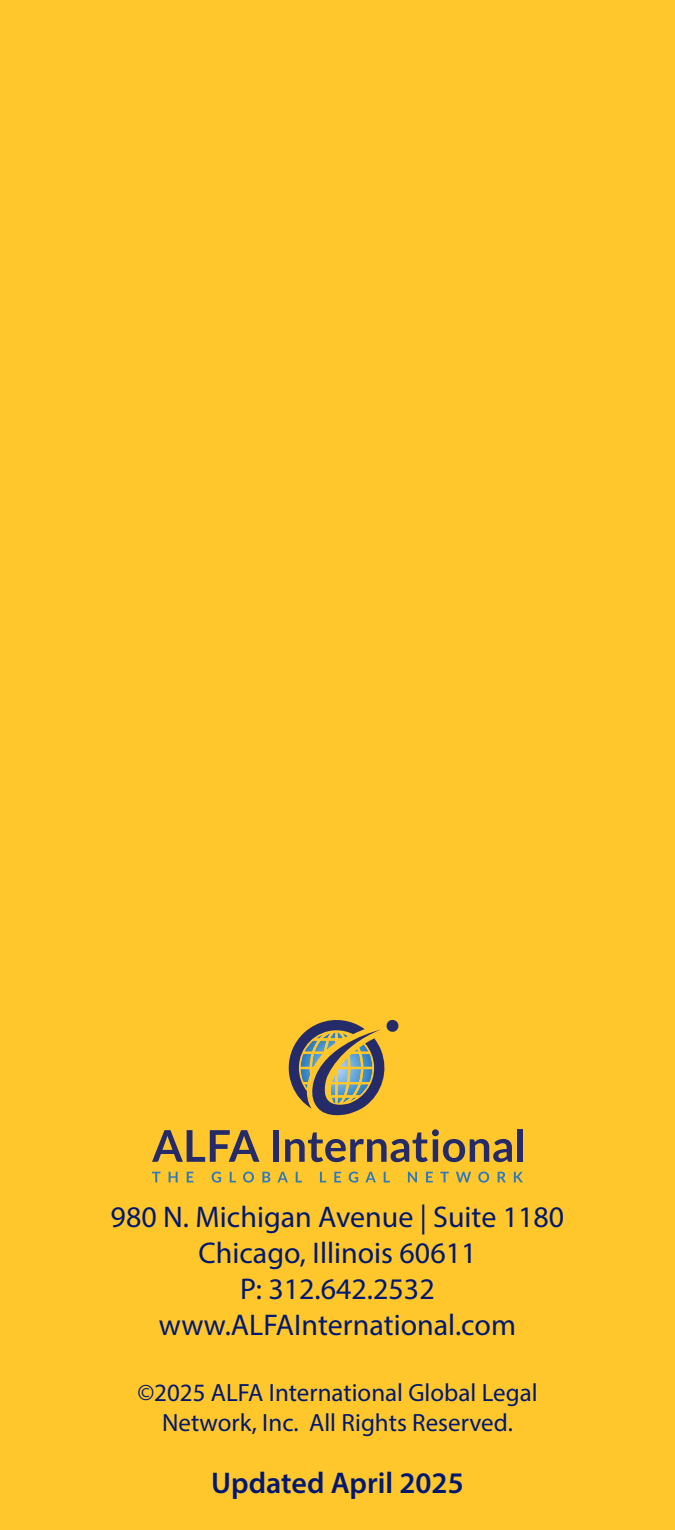
<style>
.page{position:relative;width:675px;height:1530px;background:#ffc72c}
.page>*{position:absolute;margin:0;border:0;box-sizing:border-box;transform-origin:0 0}
.t1{font:30px/36px "Myriad Pro";color:#001871;text-align:center}
.t2{font:600 30px "Myriad Pro";color:#001871}
.t3{font:25px/30px "Myriad Pro";color:#001871;text-align:center}
</style>
<div class="page">
<svg style="left:288px;top:1020px;width:111px;height:96px"></svg>
<svg style="left:152px;top:1130px;width:108px;height:32px"></svg>
<div style="left:273px;top:1130px;width:6px;height:32px;background:#252b69"></div>
<svg style="left:285px;top:1129px;width:227px;height:33px"></svg>
<div style="left:518px;top:1129px;width:5px;height:33px;background:#252b69"></div>
<svg style="left:152px;top:1172px;width:9px;height:10px"></svg>
<svg style="left:169px;top:1172px;width:9px;height:10px"></svg>
<svg style="left:187px;top:1172px;width:6px;height:10px"></svg>
<svg style="left:212px;top:1172px;width:9px;height:11px"></svg>
<svg style="left:230px;top:1172px;width:6px;height:10px"></svg>
<svg style="left:243px;top:1172px;width:11px;height:11px"></svg>
<svg style="left:262px;top:1172px;width:8px;height:10px"></svg>
<svg style="left:277px;top:1172px;width:11px;height:10px"></svg>
<svg style="left:296px;top:1172px;width:6px;height:10px"></svg>
<svg style="left:320px;top:1172px;width:6px;height:10px"></svg>
<svg style="left:334px;top:1172px;width:7px;height:10px"></svg>
<svg style="left:349px;top:1172px;width:9px;height:11px"></svg>
<svg style="left:365px;top:1172px;width:11px;height:10px"></svg>
<svg style="left:384px;top:1172px;width:6px;height:10px"></svg>
<svg style="left:408px;top:1172px;width:9px;height:10px"></svg>
<svg style="left:426px;top:1172px;width:7px;height:10px"></svg>
<svg style="left:440px;top:1172px;width:9px;height:10px"></svg>
<svg style="left:456px;top:1172px;width:15px;height:10px"></svg>
<svg style="left:478px;top:1172px;width:11px;height:11px"></svg>
<svg style="left:498px;top:1172px;width:8px;height:10px"></svg>
<svg style="left:514px;top:1172px;width:9px;height:10px"></svg>
<p class="t1" style="left:111px;top:1201px;width:455px">980 N. Michigan Avenue | Suite 1180<br>Chicago, Illinois 60611<br>P: 312.642.2532 www.ALFAInternational.com</p>
<p class="t3" style="left:137px;top:1380px;width:402px">©2025 ALFA International Global Legal<br>Network, Inc. All Rights Reserved.</p>
<p class="t2" style="left:211px;top:1472px;width:254px">Updated April 2025</p>
</div>
